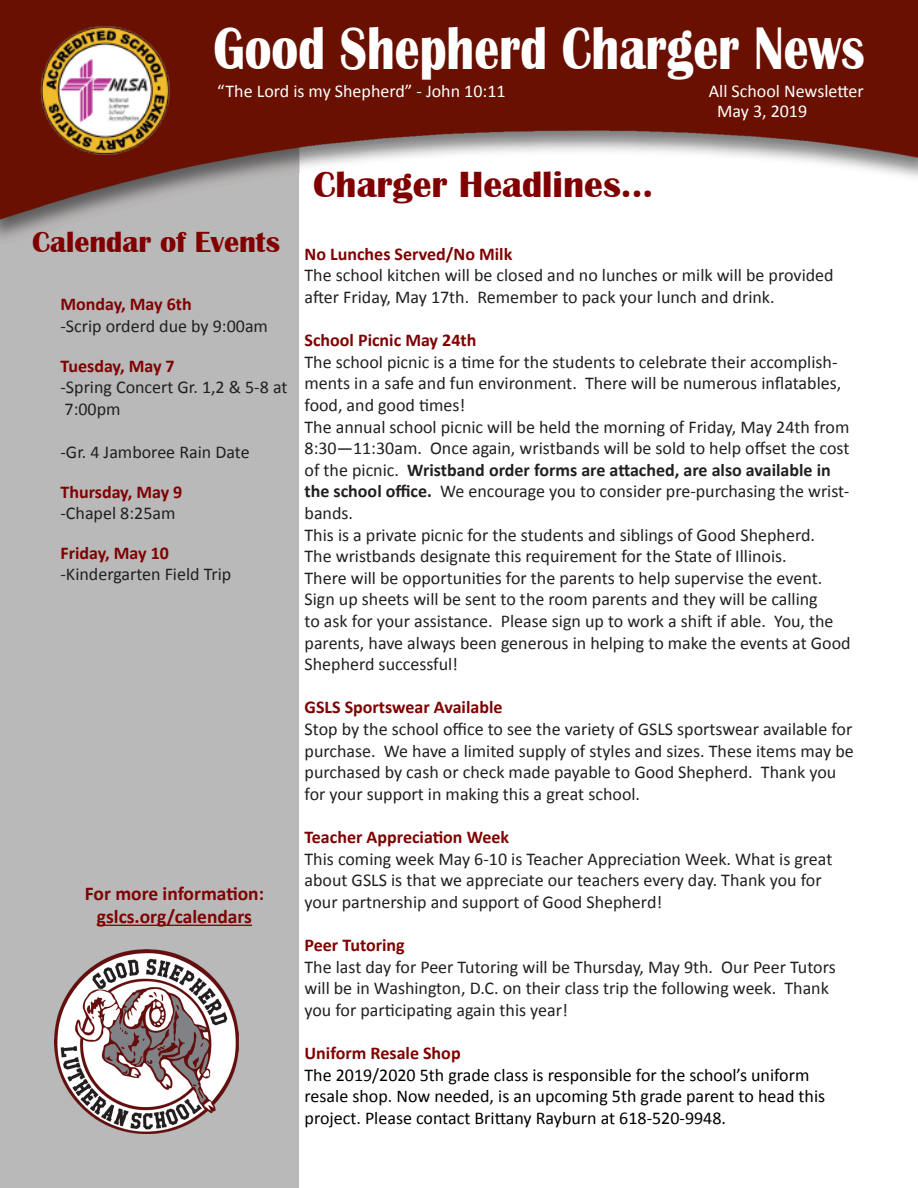
<style>
.page{position:relative;width:918px;height:1188px;background:#fff}
.page>*{position:absolute;margin:0;border:0;box-sizing:border-box;transform-origin:0 0}
.t1{font:700 61.8px "Britannic";color:#fff;scale:.8 1}
.t2{font:700 37.5px "Britannic";color:#800000}
.t3{font:700 30px "Britannic";color:#800000}
.t4{font:700 19.5px "Calibri";color:#800000}
.t5{font:18px/21.6px "Calibri";color:#231f20}
.t6{font:18px/21.6px "Calibri";color:#000}
.t7{font:18px "Calibri";color:#fff}
.t8{font:700 18px/21.6px "Calibri";color:#800000}
.s1{font-weight:700;color:#800000}
.s2{font-weight:400;color:#231f20}
.s3{font-weight:700}
</style>
<div class="page">
<img style="left:0;top:1px;width:918px;height:1187px">
<img style="left:40px;top:25px;width:132px;height:129px">
<hr style="left:97px;top:925px;width:155px;height:1px;background:#800000">
<img style="left:54px;top:949px;width:185px;height:185px">
<p class="t1" style="left:214px;top:13px;width:815px">Good Shepherd Charger News</p>
<p class="t7" style="left:717px;top:100px;width:92px">May 3, 2019</p>
<p class="t7" style="left:709px;top:80px;width:156px">All School Newsletter</p>
<p class="t7" style="left:217px;top:80px;width:290px">“The Lord is my Shepherd” - John 10:11</p>
<p class="t3" style="left:32px;top:225px;width:249px">Calendar of Events</p>
<p class="t8" style="left:60px;top:294px;width:133px">Monday, May 6th</p>
<p class="t5" style="left:60px;top:315px;width:209px">-Scrip orderd due by 9:00am</p>
<p class="t5" style="left:60px;top:355px;width:229px"><span class="s1">Tuesday, May 7<br></span>-Spring Concert Gr. 1,2 &amp; 5-8 at<br>7:00pm</p>
<p class="t5" style="left:60px;top:441px;width:191px">-Gr. 4 Jamboree Rain Date</p>
<p class="t8" style="left:60px;top:481px;width:123px">Thursday, May 9 <span class="s2">-Chapel 8:25am</span></p>
<p class="t5" style="left:60px;top:542px;width:172px"><span class="s1">Friday, May 10 </span>-Kindergarten Field Trip</p>
<p class="t4" style="left:85px;top:881px;width:181px">For more information:</p>
<p class="t4" style="left:97px;top:904px;width:157px">gslcs.org/calendars</p>
<p class="t2" style="left:313px;top:163px;width:341px">Charger Headlines...</p>
<p class="t5" style="left:305px;top:243px;width:531px"><span class="s1">No Lunches Served/No Milk<br></span>The school kitchen will be closed and no lunches or milk will be provided after Friday, May 17th. Remember to pack your lunch and drink.</p>
<p class="t5" style="left:305px;top:329px;width:548px"><span class="s1">School Picnic May 24th<br></span>The school picnic is a time for the students to celebrate their accomplish&shy;ments in a safe and fun environment. There will be numerous inflatables, food, and good times!<br>The annual school picnic will be held the morning of Friday, May 24th from 8:30—11:30am. Once again, wristbands will be sold to help offset the cost of the picnic. <span class="s3">Wristband order forms are attached, are also available in the school office.</span> We encourage you to consider pre-purchasing the wrist&shy;bands.<br>This is a private picnic for the students and siblings of Good Shepherd.<br>The wristbands designate this requirement for the State of Illinois.<br>There will be opportunities for the parents to help supervise the event.<br>Sign up sheets will be sent to the room parents and they will be calling<br>to ask for your assistance. Please sign up to work a shift if able. You, the parents, have always been generous in helping to make the events at Good Shepherd successful!</p>
<p class="t5" style="left:305px;top:697px;width:551px"><span class="s1">GSLS Sportswear Available<br></span>Stop by the school office to see the variety of GSLS sportswear available for purchase. We have a limited supply of styles and sizes. These items may be purchased by cash or check made payable to Good Shepherd. Thank you for your support in making this a great school.</p>
<p class="t5" style="left:305px;top:826px;width:529px"><span class="s1">Teacher Appreciation Week<br></span>This coming week May 6-10 is Teacher Appreciation Week. What is great about GSLS is that we appreciate our teachers every day. Thank you for your partnership and support of Good Shepherd!</p>
<p class="t5" style="left:305px;top:934px;width:533px"><span class="s1">Peer Tutoring<br></span>The last day for Peer Tutoring will be Thursday, May 9th. Our Peer Tutors will be in Washington, D.C. on their class trip the following week. Thank you for participating again this year!</p>
<p class="t8" style="left:305px;top:1042px;width:158px">Uniform Resale Shop</p>
<p class="t6" style="left:305px;top:1064px;width:522px">The 2019/2020 5th grade class is responsible for the school’s uniform resale shop. Now needed, is an upcoming 5th grade parent to head this project. Please contact Brittany Rayburn at 618-520-9948.</p>
</div>
